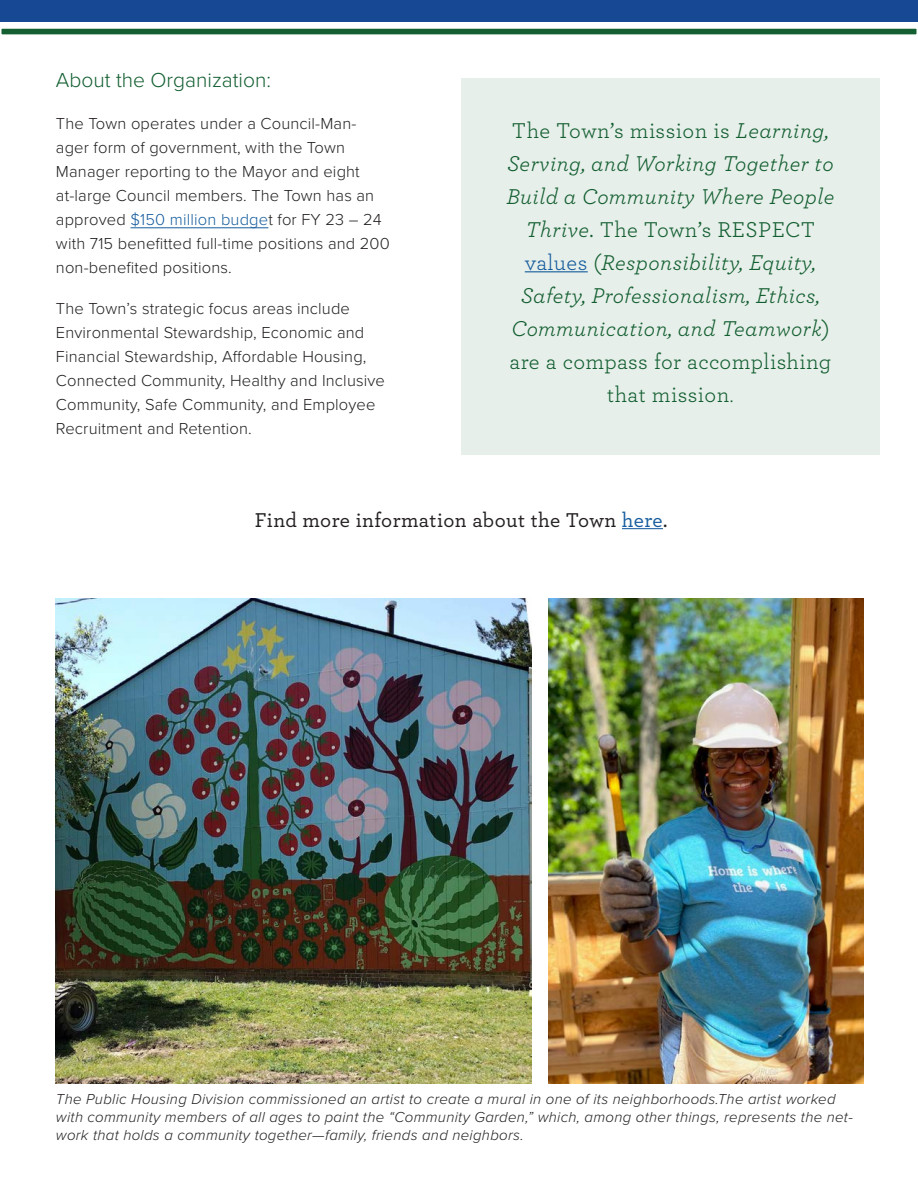
<style>
.page{position:relative;width:918px;height:1188px;background:#fff}
.page>*{position:absolute;margin:0;border:0;box-sizing:border-box;transform-origin:0 0}
.Body_Text{font:italic 22.5px/33px "Archer";letter-spacing:.02em;color:#135f31;text-align:center}
.Body_Text-2{font:22.5px/33px "Archer";letter-spacing:.02em;color:#135f31;text-align:center}
.Body_Text-3{font:500 21px "Archer";letter-spacing:.02em;color:#231f20}
.t1{font:300 21px "Proxima Nova";color:#135f31}
.Body_Text-4{font:300 16.5px/24px "Proxima Nova";letter-spacing:.01em;color:#231f20}
.Photo_caption{font:italic 300 15px/18px "Proxima Nova";letter-spacing:.02em;color:#231f20}
.s1{color:#175d9e}
.s2{font-style:normal}
.s3{font-style:normal;color:#175d9e}
.s4{font-weight:300}
</style>
<div class="page">
<div style="left:0;top:0;width:918px;height:21px;background:#174894"></div>
<div style="left:0;top:27px;width:918px;height:9px;background:#135f31;border:2px solid #fff"></div>
<div style="left:461px;top:78px;width:419px;height:377px;background:#e7efea"></div>
<hr style="left:131px;top:227px;width:137px;height:1px;background:#175d9e">
<hr style="left:525px;top:271px;width:63px;height:1px;background:#175d9e">
<hr style="left:622px;top:528px;width:41px;height:1px;background:#175d9e">
<img style="left:56px;top:598px;width:475px;height:485px">
<img style="left:548px;top:598px;width:316px;height:485px">
<p class="t1" style="left:56px;top:64px;width:217px">About the Organization:</p>
<p class="Body_Text-4" style="left:56px;top:111px;width:335px">The Town operates under a Council-Man&shy;ager form of government, with the Town Manager reporting to the Mayor and eight at-large Council members. The Town has an approved <span class="s1">$150 million budge</span>t for FY 23 – 24 with 715 benefitted full-time positions and 200 non-benefited positions.</p>
<p class="Body_Text-4" style="left:56px;top:295px;width:330px">The Town’s strategic focus areas include Environmental Stewardship, Economic and Financial Stewardship, Affordable Housing, Connected Community, Healthy and Inclusive Community, Safe Community, and Employee Recruitment and Retention.</p>
<p class="Body_Text" style="left:506px;top:112px;width:329px"><span class="s2">The Town’s mission is</span> Learning,<br>Serving, and Working Together to<br>Build a Community Where People<br>Thrive<span class="s2">. The Town’s RESPECT</span></p>
<p class="Body_Text" style="left:525px;top:244px;width:293px"><span class="s3">values</span> <span class="s2">(</span>Responsibility, Equity,</p>
<p class="Body_Text" style="left:521px;top:277px;width:301px">Safety, Professionalism, Ethics,</p>
<p class="Body_Text" style="left:511px;top:310px;width:320px">Communication, and Teamwork<span class="s2">)</span></p>
<p class="Body_Text-2" style="left:509px;top:344px;width:324px">are a compass for accomplishing that mission<span class="s4">.</span></p>
<p class="Body_Text-3" style="left:255px;top:504px;width:414px">Find more information about the Town <span class="s1">here</span>.</p>
<p class="Photo_caption" style="left:56px;top:1089px;width:798px">The Public Housing Division commissioned an artist to create a mural in one of its neighborhoods.The artist worked with community members of all ages to paint the “Community Garden,” which, among other things, represents the net&shy;work that holds a community together—family, friends and neighbors.</p>
</div>
